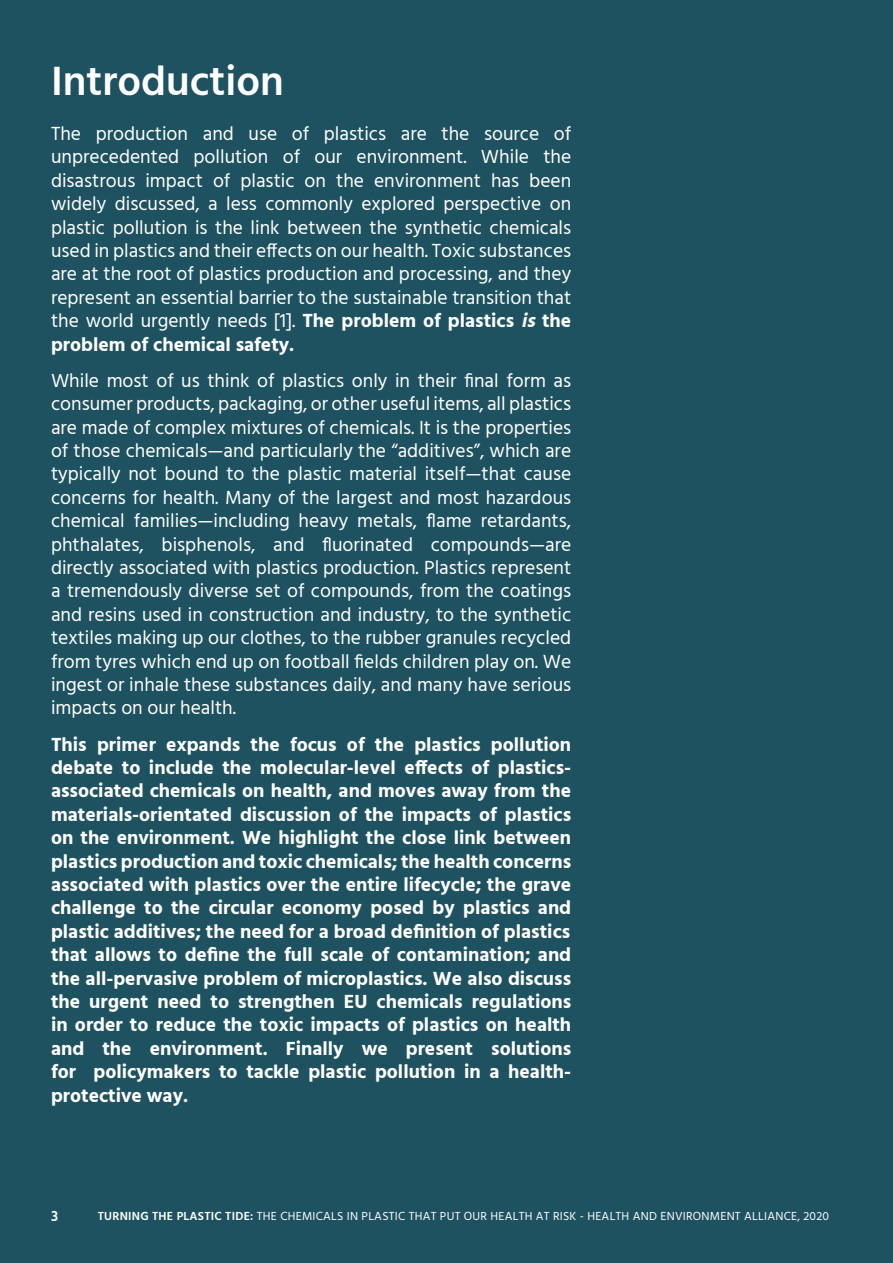
<style>
.page{position:relative;width:893px;height:1263px;background:#1e5260}
.page>*{position:absolute;margin:0;border:0;box-sizing:border-box;transform-origin:0 0}
.Heading_green{font:600 42px "Hind";color:#fff}
.BODY{font:19.5px/23.4px "Hind";color:#fff;text-align:justify}
.BODY-2{font:700 19.5px/23.4px "Hind";color:#fff;text-align:justify}
.t1{font:600 15px "Hind";color:#fff}
.BODY-3{font:12px "Hind";letter-spacing:.02em;color:#fff}
.s1{font-weight:700}
.s2{font-weight:700;font-style:italic}
.s3{font-weight:600}
</style>
<div class="page">
<p class="Heading_green" style="left:51px;top:52px;width:234px">Introduction</p>
<p class="BODY" style="left:51px;top:123px;width:522px">The production and use of plastics are the source of unprecedented pollution of our environment. While the disastrous impact of plastic on the environment has been widely discussed, a less commonly explored perspective on plastic pollution is the link between the synthetic chemicals used in plastics and their effects on our health. Toxic substances are at the root of plastics production and processing, and they represent an essential barrier to the sustainable transition that the world urgently needs [1]. <span class="s1">The problem of plastics</span> <span class="s2">is</span><span class="s1">the problem of chemical safety.</span></p>
<p class="BODY" style="left:51px;top:370px;width:522px">While most of us think of plastics only in their final form as consumer products, packaging, or other useful items, all plastics are made of complex mixtures of chemicals. It is the properties of those chemicals—and particularly the “additives”, which are typically not bound to the plastic material itself—that cause concerns for health. Many of the largest and most hazardous chemical families—including heavy metals, flame retardants, phthalates, bisphenols, and fluorinated compounds—are directly associated with plastics production. Plastics represent a tremendously diverse set of compounds, from the coatings and resins used in construction and industry, to the synthetic textiles making up our clothes, to the rubber granules recycled from tyres which end up on football fields children play on. We ingest or inhale these substances daily, and many have serious impacts on our health.</p>
<p class="BODY-2" style="left:51px;top:732px;width:522px">This primer expands the focus of the plastics pollution debate to include the molecular-level effects of plastics&shy;associated chemicals on health, and moves away from the materials-orientated discussion of the impacts of plastics on the environment. We highlight the close link between plastics production and toxic chemicals; the health concerns</p>
<p class="BODY-2" style="left:51px;top:872px;width:522px">associated with plastics over the entire lifecycle; the grave challenge to the circular economy posed by plastics and plastic additives; the need for a broad definition of plastics</p>
<p class="BODY-2" style="left:51px;top:943px;width:522px">that allows to define the full scale of contamination; and the all-pervasive problem of microplastics. We also discuss the urgent need to strengthen EU chemicals regulations in order to reduce the toxic impacts of plastics on health and the environment. Finally we present solutions for policymakers to tackle plastic pollution in a health&shy;protective way.</p>
<p class="t1" style="left:51px;top:1205px;width:9px">3</p>
<p class="BODY-3" style="left:98px;top:1207px;width:733px"><span class="s3">TURNING THE PLASTIC TIDE:</span> THE CHEMICALS IN PLASTIC THAT PUT OUR HEALTH AT RISK - HEALTH AND ENVIRONMENT ALLIANCE, 2020</p>
</div>
